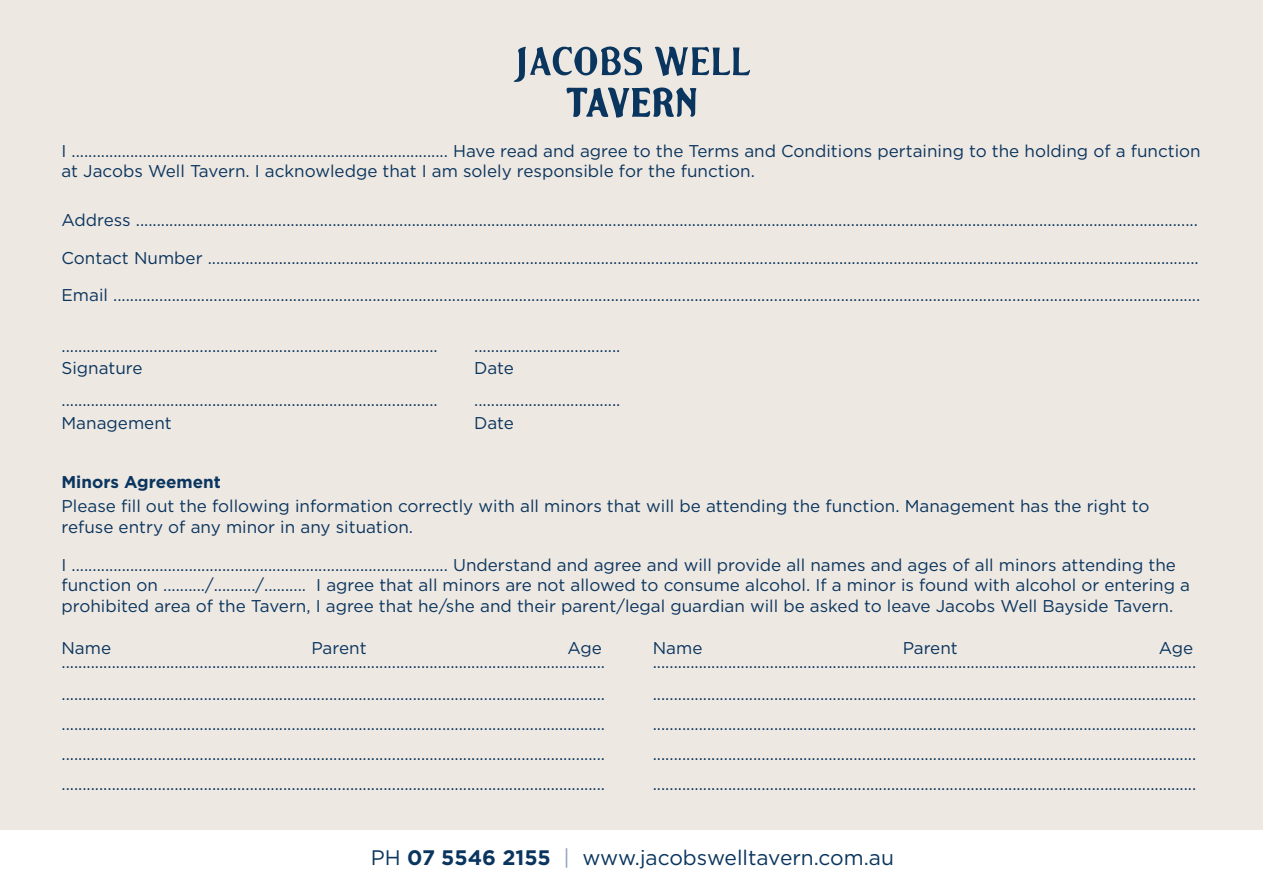
<style>
.page{position:relative;width:1263px;height:893px;background:#fff}
.page>*{position:absolute;margin:0;border:0;box-sizing:border-box;transform-origin:0 0}
.t1{font:21px "Gotham";color:#0a355e}
.t2{font:17.1px/20.5px "Gotham";color:#0a355e}
.t3{font:700 17.1px "Gotham";color:#0a355e}
.s1{font-weight:700}
.s2{color:#8a9ebd}
</style>
<div class="page">
<div style="left:0;top:0;width:1263px;height:829px;background:#eee8e2"></div>
<svg style="left:514px;top:46px;width:236px;height:72px"></svg>
<p class="t2" style="left:62px;top:140px;width:1141px">I .......................................................................................... Have read and agree to the Terms and Conditions pertaining to the holding of a function at Jacobs Well Tavern. I acknowledge that I am solely responsible for the function.</p>
<p class="t2" style="left:62px;top:210px;width:1138px">Address ..............................................................................................................................................................................................................................................................</p>
<p class="t2" style="left:62px;top:247px;width:1139px">Contact Number .............................................................................................................................................................................................................................................</p>
<p class="t2" style="left:62px;top:285px;width:1140px">Email ....................................................................................................................................................................................................................................................................</p>
<p class="t2" style="left:62px;top:335px;width:378px">..........................................................................................</p>
<p class="t2" style="left:474px;top:335px;width:148px">...................................</p>
<p class="t2" style="left:62px;top:358px;width:83px">Signature</p>
<p class="t2" style="left:474px;top:358px;width:41px">Date</p>
<p class="t2" style="left:62px;top:390px;width:378px">..........................................................................................</p>
<p class="t2" style="left:474px;top:390px;width:148px">...................................</p>
<p class="t2" style="left:62px;top:412px;width:112px">Management</p>
<p class="t2" style="left:474px;top:412px;width:41px">Date</p>
<p class="t3" style="left:62px;top:470px;width:161px">Minors Agreement</p>
<p class="t2" style="left:62px;top:496px;width:1089px">Please fill out the following information correctly with all minors that will be attending the function. Management has the right to refuse entry of any minor in any situation.</p>
<p class="t2" style="left:62px;top:554px;width:1130px">I .......................................................................................... Understand and agree and will provide all names and ages of all minors attending the function on ........../........../.......... I agree that all minors are not allowed to consume alcohol. If a minor is found with alcohol or entering a prohibited area of the Tavern, I agree that he/she and their parent/legal guardian will be asked to leave Jacobs Well Bayside Tavern.</p>
<p class="t2" style="left:62px;top:638px;width:51px">Name</p>
<p class="t2" style="left:311px;top:638px;width:57px">Parent</p>
<p class="t2" style="left:567px;top:638px;width:36px">Age</p>
<p class="t2" style="left:653px;top:638px;width:51px">Name</p>
<p class="t2" style="left:903px;top:638px;width:57px">Parent</p>
<p class="t2" style="left:1159px;top:638px;width:36px">Age</p>
<p class="t2" style="left:62px;top:651px;width:545px">..................................................................................................................................</p>
<p class="t2" style="left:62px;top:683px;width:545px">..................................................................................................................................</p>
<p class="t2" style="left:62px;top:713px;width:545px">..................................................................................................................................</p>
<p class="t2" style="left:62px;top:743px;width:545px">..................................................................................................................................</p>
<p class="t2" style="left:62px;top:773px;width:545px">..................................................................................................................................</p>
<p class="t2" style="left:653px;top:651px;width:545px">..................................................................................................................................</p>
<p class="t2" style="left:653px;top:683px;width:545px">..................................................................................................................................</p>
<p class="t2" style="left:653px;top:713px;width:545px">..................................................................................................................................</p>
<p class="t2" style="left:653px;top:743px;width:545px">..................................................................................................................................</p>
<p class="t2" style="left:653px;top:773px;width:545px">..................................................................................................................................</p>
<p class="t1" style="left:371px;top:844px;width:525px">PH <span class="s1">07 5546 2155</span> <span class="s2">|</span> www.jacobswelltavern.com.au</p>
</div>
